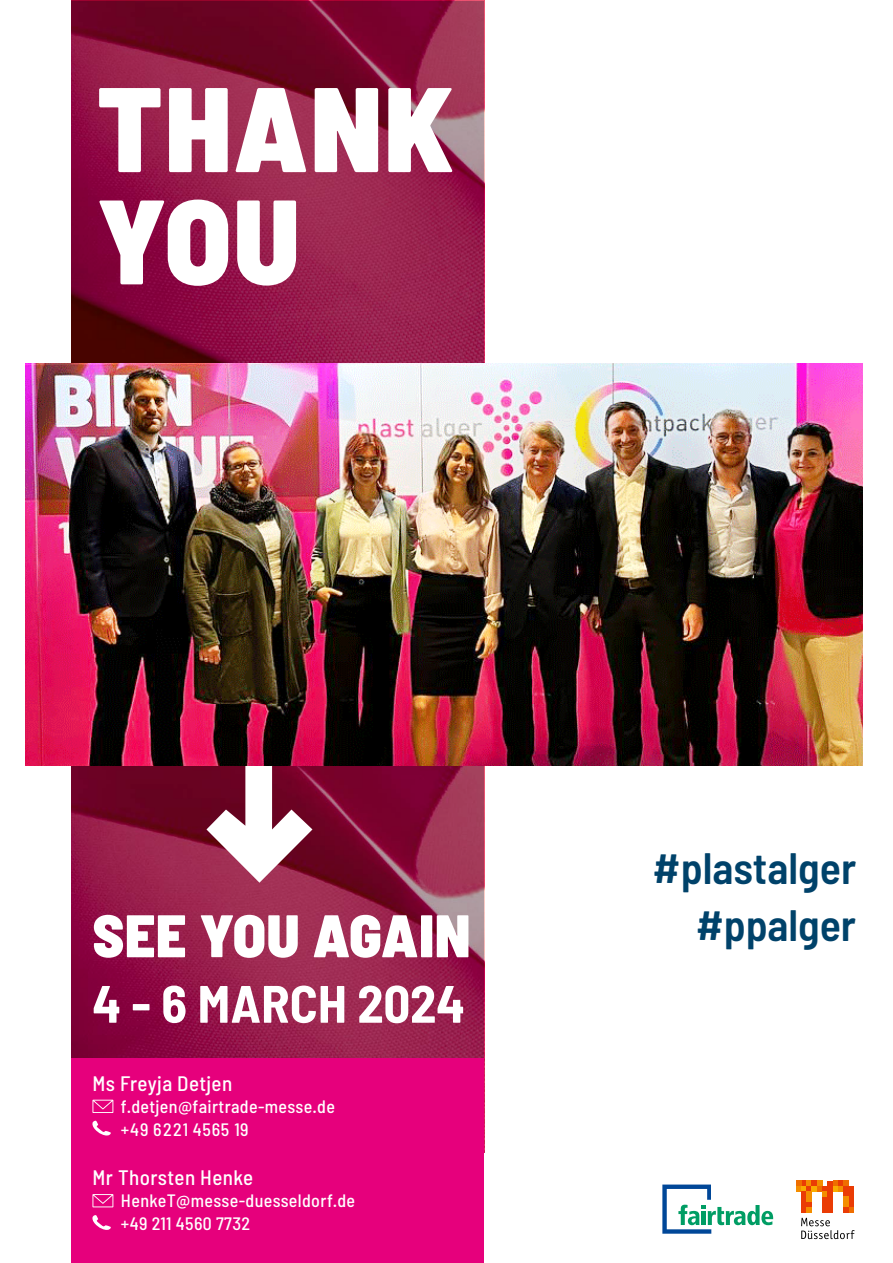
<style>
.page{position:relative;width:893px;height:1263px;background:#fff}
.page>*{position:absolute;margin:0;border:0;box-sizing:border-box;transform-origin:0 0}
.t1{font:900 semi-condensed 120.15px/112.5px "Barlow";letter-spacing:.02em;color:#fff}
.t2{font:900 semi-condensed 60px "Barlow";letter-spacing:.01em;color:#fff}
.t3{font:700 semi-condensed 52.5px "Barlow";color:#fff}
.t4{font:600 semi-condensed 43.95px/57.4px "Barlow";color:#00426a;text-align:right}
.t5{font:500 semi-condensed 21px "Barlow";letter-spacing:.02em;color:#fff}
.t6{font:500 semi-condensed 18px/22.5px "Barlow";letter-spacing:.02em;color:#fff}
</style>
<div class="page">
<svg style="left:801px;top:1218px;width:54px;height:21px"></svg>
<svg style="left:796px;top:1181px;width:58px;height:31px"></svg>
<svg style="left:662px;top:1184px;width:111px;height:50px"></svg>
<svg style="left:72px;top:1px;width:412px;height:1058px;background:#8e1944"></svg>
<div style="left:72px;top:1059px;width:412px;height:204px;background:#e6007c"></div>
<svg style="left:92px;top:1194px;width:21px;height:13px"></svg>
<svg style="left:92px;top:1215px;width:19px;height:15px"></svg>
<svg style="left:92px;top:1100px;width:21px;height:13px"></svg>
<svg style="left:92px;top:1120px;width:19px;height:15px"></svg>
<svg style="left:206px;top:765px;width:106px;height:118px"></svg>
<img style="left:25px;top:363px;width:837px;height:402px">
<h1 class="t1" style="left:97px;top:70px;width:358px">THANK<br>YOU</h1>
<h2 class="t2" style="left:92px;top:898px;width:379px">SEE YOU AGAIN</h2>
<h3 class="t3" style="left:92px;top:971px;width:374px">4 - 6 MARCH 2024</h3>
<p class="t5" style="left:92px;top:1070px;width:141px">Ms Freyja Detjen</p>
<p class="t6" style="left:121px;top:1095px;width:215px">f.detjen@fairtrade-messe.de +49 6221 4565 19</p>
<p class="t5" style="left:92px;top:1164px;width:162px">Mr Thorsten Henke</p>
<p class="t6" style="left:121px;top:1189px;width:236px">HenkeT@messe-duesseldorf.de +49 211 4560 7732</p>
<h3 class="t4" style="left:652px;top:838px;width:205px">#plastalger #ppalger</h3>
</div>
